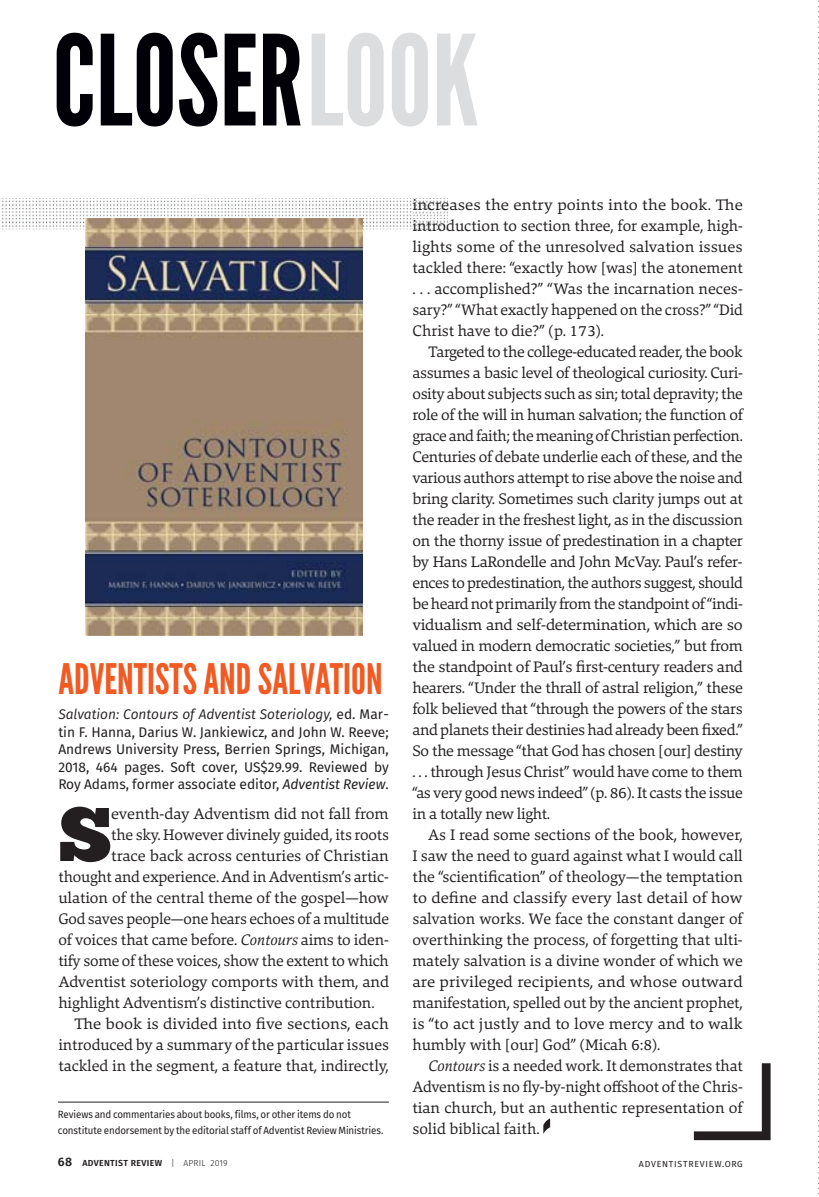
<style>
.page{position:relative;width:819px;height:1197px;background:#fff}
.page>*{position:absolute;margin:0;border:0;box-sizing:border-box;transform-origin:0 0}
.t1{font:124.95px "League Gothic";color:#000006}
.t2{font:75.77px "Chunk Five";color:#231f20}
.t3{font:42px "League Gothic";color:#f15a22}
.t4{font:15.75px/21px "Danton";letter-spacing:-.02em;color:#231f20;text-align:justify}
.t5{font:15.75px/21px "Danton";letter-spacing:-.02em;color:#231f20;text-align:justify;scale:1.05 1}
.t6{font:15.75px "Danton";color:#231f20}
.t7{font:15.75px "Danton";letter-spacing:.005em;color:#231f20;scale:1.04 1}
.t8{font:14px/17.5px "Fira Sans";color:#231f20;text-align:justify}
.t9{font:10.5px/15.8px "Fira Sans";letter-spacing:-.015em;color:#231f20;scale:.93 1}
.t10{font:600 8.75px "Fira Sans";letter-spacing:.04em;color:#231f20}
.t11{font:8.75px "Fira Sans";letter-spacing:.09em;color:#231f20}
.s1{color:#dcddde}
.s2{font-style:italic}
.s3{font-size:12.25px}
.s4{font-weight:300}
</style>
<div class="page">
<svg style="left:818px;top:0;width:1px;height:1195px"></svg>
<svg style="left:543px;top:1118px;width:7px;height:16px"></svg>
<svg style="left:693px;top:1063px;width:78px;height:78px"></svg>
<img style="left:2px;top:198px;width:446px;height:31px">
<img style="left:413px;top:198px;width:35px;height:16px">
<img style="left:413px;top:219px;width:35px;height:10px">
<hr style="left:58px;top:1102px;width:331px;height:1px;background:#231f20">
<img style="left:86px;top:219px;width:277px;height:416px">
<h1 class="t1" style="left:53px;top:37px;width:428px">CLOSER<span class="s1">LOOK</span></h1>
<h3 class="t3" style="left:58px;top:664px;width:326px">ADVENTISTS AND SALVATION</h3>
<p class="t8" style="left:58px;top:706px;width:332px"><span class="s2">Salvation: Contours of Adventist Soteriology,</span> ed. Mar&shy;tin F. Hanna, Darius W. Jankiewicz, and John W. Reeve; Andrews University Press, Berrien Springs, Michigan, 2018, 464 pages. Soft cover, US$29.99. Reviewed by Roy Adams, former associate editor, <span class="s2">Adventist Review</span>.</p>
<h2 class="t2" style="left:58px;top:804px;width:55px">S</h2>
<p class="t6" style="left:111px;top:808px;width:277px">eventh-day Adventism did not fall from</p>
<p class="t4" style="left:111px;top:826px;width:279px">the sky. However divinely guided, its roots</p>
<p class="t6" style="left:111px;top:850px;width:279px">trace back across centuries of Christian</p>
<p class="t4" style="left:58px;top:868px;width:332px">thought and experience. And in Adventism’s artic-</p>
<p class="t4" style="left:58px;top:889px;width:332px">ulation of the central theme of the gospel—how</p>
<p class="t4" style="left:58px;top:910px;width:332px">God saves people—one hears echoes of a multitude</p>
<p class="t4" style="left:58px;top:931px;width:332px">of voices that came before. <span class="s2">Contours</span> aims to iden-</p>
<p class="t4" style="left:58px;top:952px;width:332px">tify some of these voices, show the extent to which</p>
<p class="t6" style="left:58px;top:976px;width:332px">Adventist soteriology comports with them, and</p>
<p class="t4" style="left:58px;top:994px;width:318px">highlight Adventism’s distinctive contribution.</p>
<p class="t7" style="left:74px;top:1018px;width:304px">The book is divided into five sections, each</p>
<p class="t6" style="left:58px;top:1039px;width:332px">introduced by a summary of the particular issues</p>
<p class="t6" style="left:58px;top:1060px;width:332px">tackled in the segment, a feature that, indirectly,</p>
<p class="t9" style="left:58px;top:1107px;width:351px">Reviews and commentaries about books, films, or other items do not constitute endorsement by the editorial staff of Adventist Review Ministries.</p>
<p class="t10" style="left:58px;top:1159px;width:171px"><span class="s3">68</span> ADVENTIST REVIEW <span class="s4">| APRIL 2019</span></p>
<p class="t5" style="left:412px;top:196px;width:316px">increases the entry points into the book. The introduction to section three, for example, high&shy;lights some of the unresolved salvation issues tackled there: “exactly how [was] the atonement . . . accomplished?” “Was the incarnation neces&shy;sary?” “What exactly happened on the cross?” “Did Christ have to die?” (p. 173).</p>
<p class="t4" style="left:412px;top:343px;width:333px;text-align:left;text-indent:16px">Targeted to the college-educated reader, the book assumes a basic level of theological curiosity. Curi&shy;osity about subjects such as sin; total depravity; the role of the will in human salvation; the function of grace and faith; the meaning of Christian perfection.<br>Centuries of debate underlie each of these, and the various authors attempt to rise above the noise and bring clarity. Sometimes such clarity jumps out at the reader in the freshest light, as in the discussion on the thorny issue of predestination in a chapter by Hans LaRondelle and John McVay. Paul’s refer&shy;ences to predestination, the authors suggest, should be heard not primarily from the standpoint of “indi&shy;vidualism and self-determination, which are so valued in modern democratic societies,” but from the standpoint of Paul’s first-century readers and hearers. “Under the thrall of astral religion,” these folk believed that “through the powers of the stars and planets their destinies had already been fixed.” So the message “that God has chosen [our] destiny . . . through Jesus Christ” would have come to them “as very good news indeed” (p. 86). It casts the issue in a totally new light.</p>
<p class="t4" style="left:412px;top:826px;width:333px;text-indent:16px">As I read some sections of the book, however, I saw the need to guard against what I would call the “scientification” of theology—the temptation to define and classify every last detail of how salvation works. We face the constant danger of overthinking the process, of forgetting that ulti&shy;mately salvation is a divine wonder of which we are privileged recipients, and whose outward manifestation, spelled out by the ancient prophet, is “to act justly and to love mercy and to walk humbly with [our] God” (Micah 6:8).</p>
<p class="t4" style="left:412px;top:1057px;width:333px;text-indent:16px"><span class="s2">Contours</span> is a needed work. It demonstrates that Adventism is no fly-by-night offshoot of the Chris&shy;tian church, but an authentic representation of solid biblical faith.</p>
<p class="t11" style="left:639px;top:1160px;width:105px">ADVENTISTREVIEW.ORG</p>
</div>
